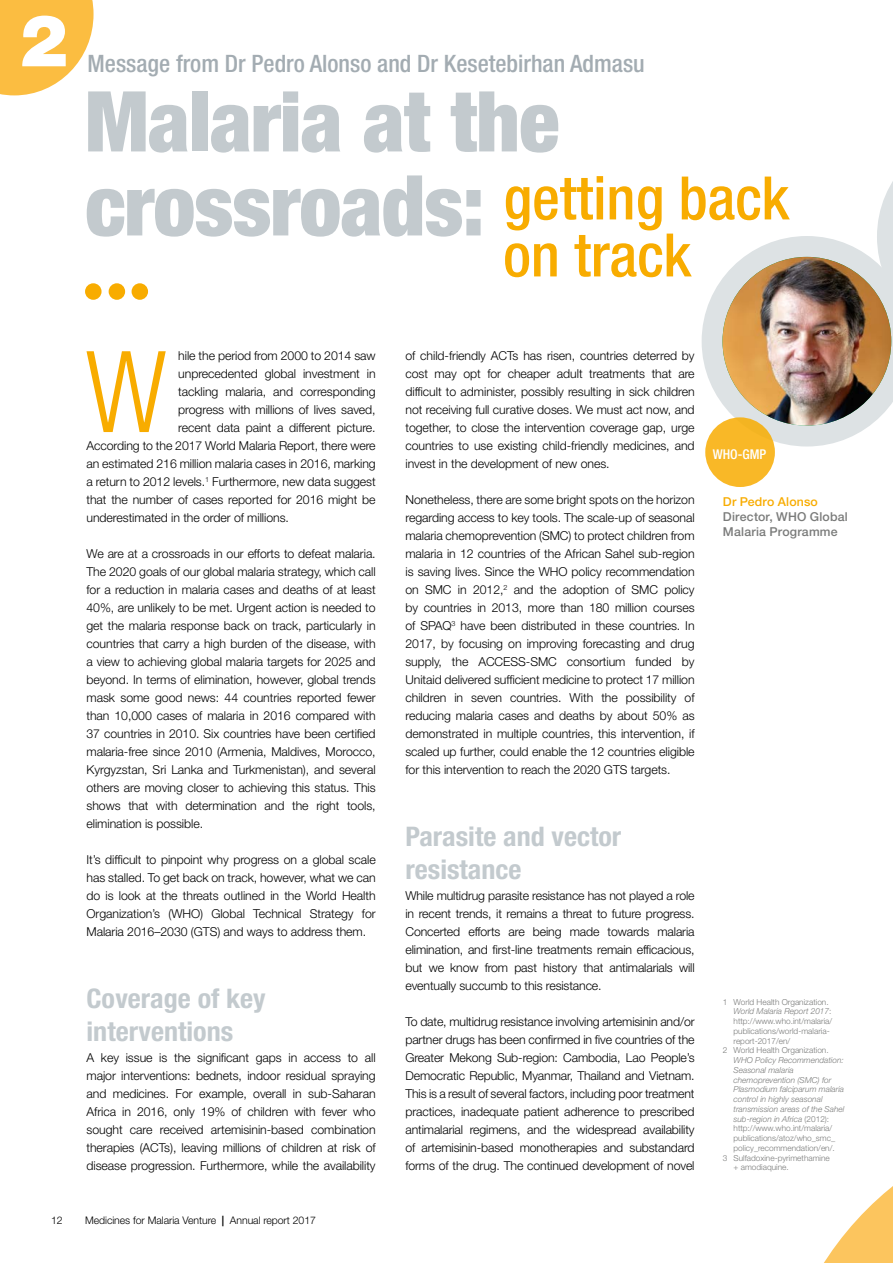
<style>
.page{position:relative;width:893px;height:1263px;background:#fff}
.page>*{position:absolute;margin:0;border:0;box-sizing:border-box;transform-origin:0 0}
.t1{font:300 condensed 113.1px "Helvetica Neue LT Std";color:#f8ac00}
.t2{font:900 condensed 84px/84px "Helvetica Neue LT Std";letter-spacing:-.01em;color:#c3cace}
.t3{font:900 72px "Helvetica Neue LT Std";color:#fff}
.t4{font:500 condensed 60px "Helvetica Neue LT Std";color:#f8ac00}
.t5{font:700 condensed 27px/32.4px "Helvetica Neue LT Std";color:#c3cace;scale:1.04 1}
.t6{font:500 condensed 24px "Helvetica Neue LT Std";color:#a3acb2}
.t7{font:500 condensed 13.5px "Helvetica Neue LT Std";color:#fff}
.t8{font:300 12.3px/18px "Helvetica Neue LT Std";letter-spacing:-.005em;color:#000;text-align:justify}
.t9{font:500 12.3px/15px "Helvetica Neue LT Std";letter-spacing:.015em;color:#7a7b7a}
.t10{font:500 12.3px "Helvetica Neue LT Std";letter-spacing:.01em;color:#f8ac00}
.t11{font:300 10.5px "Helvetica Neue LT Std";letter-spacing:-.005em;color:#000}
.t12{font:300 8.25px "Helvetica Neue LT Std";color:#7a7b7a}
.t13{font:italic 300 8.25px "Helvetica Neue LT Std";color:#7a7b7a}
.s1{font-style:normal}
.s2{font-weight:700}
</style>
<div class="page">
<svg style="left:0;top:0;width:94px;height:95px;background:#fbc65d"></svg>
<svg style="left:702px;top:181px;width:191px;height:265px"></svg>
<svg style="left:824px;top:1186px;width:69px;height:77px"></svg>
<div style="left:132px;top:283px;width:16px;height:17px;background:#f8ac00;border-radius:50%"></div>
<div style="left:109px;top:283px;width:16px;height:17px;background:#f8ac00;border-radius:50%"></div>
<div style="left:85px;top:283px;width:17px;height:17px;background:#f8ac00;border-radius:50%"></div>
<img style="left:722px;top:257px;width:169px;height:169px;border-radius:84px">
<div style="left:705px;top:417px;width:70px;height:70px;background:#f9b827;border-radius:50%"></div>
<h3 class="t3" style="left:20px;top:-2px;width:50px">2</h3>
<h3 class="t6" style="left:88px;top:49px;width:559px">Message from Dr Pedro Alonso and Dr Kesetebirhan Admasu</h3>
<h2 class="t2" style="left:85px;top:78px;width:706px">Malaria at the crossroads: <sup>getting</sup> <sup>back</sup></h2>
<h3 class="t4" style="left:503px;top:219px;width:190px">on track</h3>
<h1 class="t1" style="left:85px;top:327px;width:83px">W</h1>
<p class="t8" style="left:178px;top:346px;width:199px">hile the period from 2000 to 2014 saw</p>
<p class="t8" style="left:178px;top:364px;width:199px">unprecedented global investment in</p>
<p class="t8" style="left:178px;top:382px;width:199px">tackling malaria, and corresponding</p>
<p class="t8" style="left:178px;top:400px;width:199px">progress with millions of lives saved,</p>
<p class="t8" style="left:178px;top:418px;width:199px">recent data paint a different picture.</p>
<p class="t8" style="left:87px;top:436px;width:291px">According to the 2017 World Malaria Report, there were</p>
<p class="t8" style="left:87px;top:454px;width:291px">an estimated 216 million malaria cases in 2016, marking</p>
<p class="t8" style="left:87px;top:472px;width:291px">a return to 2012 levels.<sup>1</sup> Furthermore, new data suggest</p>
<p class="t8" style="left:87px;top:490px;width:291px">that the number of cases reported for 2016 might be</p>
<p class="t8" style="left:87px;top:508px;width:204px">underestimated in the order of millions.</p>
<p class="t8" style="left:87px;top:544px;width:291px">We are at a crossroads in our efforts to defeat malaria.<br>The 2020 goals of our global malaria strategy, which call for a reduction in malaria cases and deaths of at least 40%, are unlikely to be met. Urgent action is needed to get the malaria response back on track, particularly in countries that carry a high burden of the disease, with a view to achieving global malaria targets for 2025 and beyond. In terms of elimination, however, global trends mask some good news: 44 countries reported fewer than 10,000 cases of malaria in 2016 compared with 37 countries in 2010. Six countries have been certified malaria-free since 2010 (Armenia, Maldives, Morocco, Kyrgyzstan, Sri Lanka and Turkmenistan), and several others are moving closer to achieving this status. This shows that with determination and the right tools, elimination is possible.</p>
<p class="t8" style="left:87px;top:850px;width:291px">It’s difficult to pinpoint why progress on a global scale has stalled. To get back on track, however, what we can do is look at the threats outlined in the World Health Organization’s (WHO) Global Technical Strategy for Malaria 2016–2030 (GTS) and ways to address them.</p>
<h3 class="t5" style="left:87px;top:982px;width:174px">Coverage of key interventions</h3>
<p class="t8" style="left:87px;top:1048px;width:291px">A key issue is the significant gaps in access to all major interventions: bednets, indoor residual spraying and medicines. For example, overall in sub-Saharan Africa in 2016, only 19% of children with fever who sought care received artemisinin-based combination therapies (ACTs), leaving millions of children at risk of disease progression. Furthermore, while the availability</p>
<p class="t8" style="left:405px;top:346px;width:291px">of child-friendly ACTs has risen, countries deterred by cost may opt for cheaper adult treatments that are difficult to administer, possibly resulting in sick children not receiving full curative doses. We must act now, and together, to close the intervention coverage gap, urge countries to use existing child-friendly medicines, and invest in the development of new ones.</p>
<p class="t8" style="left:405px;top:490px;width:291px">Nonetheless, there are some bright spots on the horizon regarding access to key tools. The scale-up of seasonal malaria chemoprevention (SMC) to protect children from malaria in 12 countries of the African Sahel sub-region is saving lives. Since the WHO policy recommendation on SMC in 2012,<sup>2</sup> and the adoption of SMC policy by countries in 2013, more than 180 million courses of SPAQ<sup>3</sup> have been distributed in these countries. In 2017, by focusing on improving forecasting and drug supply, the ACCESS-SMC consortium funded by Unitaid delivered sufficient medicine to protect 17 million children in seven countries. With the possibility of reducing malaria cases and deaths by about 50% as demonstrated in multiple countries, this intervention, if scaled up further, could enable the 12 countries eligible for this intervention to reach the 2020 GTS targets.</p>
<p class="t7" style="left:713px;top:446px;width:55px">WHO-GMP</p>
<p class="t10" style="left:723px;top:495px;width:96px">Dr Pedro Alonso</p>
<p class="t9" style="left:723px;top:509px;width:126px">Director, WHO Global<br>Malaria Programme</p>
<h3 class="t5" style="left:405px;top:820px;width:209px">Parasite and vector resistance</h3>
<p class="t8" style="left:405px;top:886px;width:291px">While multidrug parasite resistance has not played a role in recent trends, it remains a threat to future progress.<br>Concerted efforts are being made towards malaria elimination, and first-line treatments remain efficacious, but we know from past history that antimalarials will eventually succumb to this resistance.</p>
<p class="t8" style="left:405px;top:1012px;width:291px">To date, multidrug resistance involving artemisinin and/or partner drugs has been confirmed in five countries of the Greater Mekong Sub-region: Cambodia, Lao People’s Democratic Republic, Myanmar, Thailand and Vietnam.<br>This is a result of several factors, including poor treatment practices, inadequate patient adherence to prescribed antimalarial regimens, and the widespread availability of artemisinin-based monotherapies and substandard forms of the drug. The continued development of novel</p>
<p class="t12" style="left:723px;top:996px;width:107px">1 World Health Organization.</p>
<p class="t13" style="left:734px;top:1006px;width:99px">World Malaria Report 2017<span class="s1">:</span></p>
<p class="t12" style="left:734px;top:1016px;width:100px">http://www.who.int/malaria/</p>
<p class="t12" style="left:734px;top:1026px;width:98px">publications/world-malaria-</p>
<p class="t12" style="left:734px;top:1035px;width:58px">report-2017/en/</p>
<p class="t12" style="left:723px;top:1045px;width:107px">2 World Health Organization.</p>
<p class="t13" style="left:734px;top:1055px;width:112px">WHO Policy Recommendation:</p>
<p class="t13" style="left:734px;top:1065px;width:62px">Seasonal malaria</p>
<p class="t13" style="left:734px;top:1075px;width:99px">chemoprevention (SMC) for</p>
<p class="t13" style="left:734px;top:1084px;width:112px">Plasmodium falciparum malaria</p>
<p class="t13" style="left:734px;top:1094px;width:90px">control in highly seasonal</p>
<p class="t13" style="left:734px;top:1104px;width:112px">transmission areas of the Sahel</p>
<p class="t13" style="left:734px;top:1114px;width:97px">sub-region in Africa <span class="s1">(2012):</span></p>
<p class="t12" style="left:734px;top:1123px;width:100px">http://www.who.int/malaria/</p>
<p class="t12" style="left:734px;top:1133px;width:103px">publications/atoz/who_smc_</p>
<p class="t12" style="left:734px;top:1143px;width:103px">policy_recommendation/en/.</p>
<p class="t12" style="left:723px;top:1152px;width:108px">3 Sulfadoxine-pyrimethamine</p>
<p class="t12" style="left:734px;top:1162px;width:57px">+ amodiaquine.</p>
<p class="t11" style="left:51px;top:1214px;width:13px">12</p>
<p class="t11" style="left:85px;top:1214px;width:232px">Medicines for Malaria Venture <span class="s2">|</span> Annual report 2017</p>
</div>
